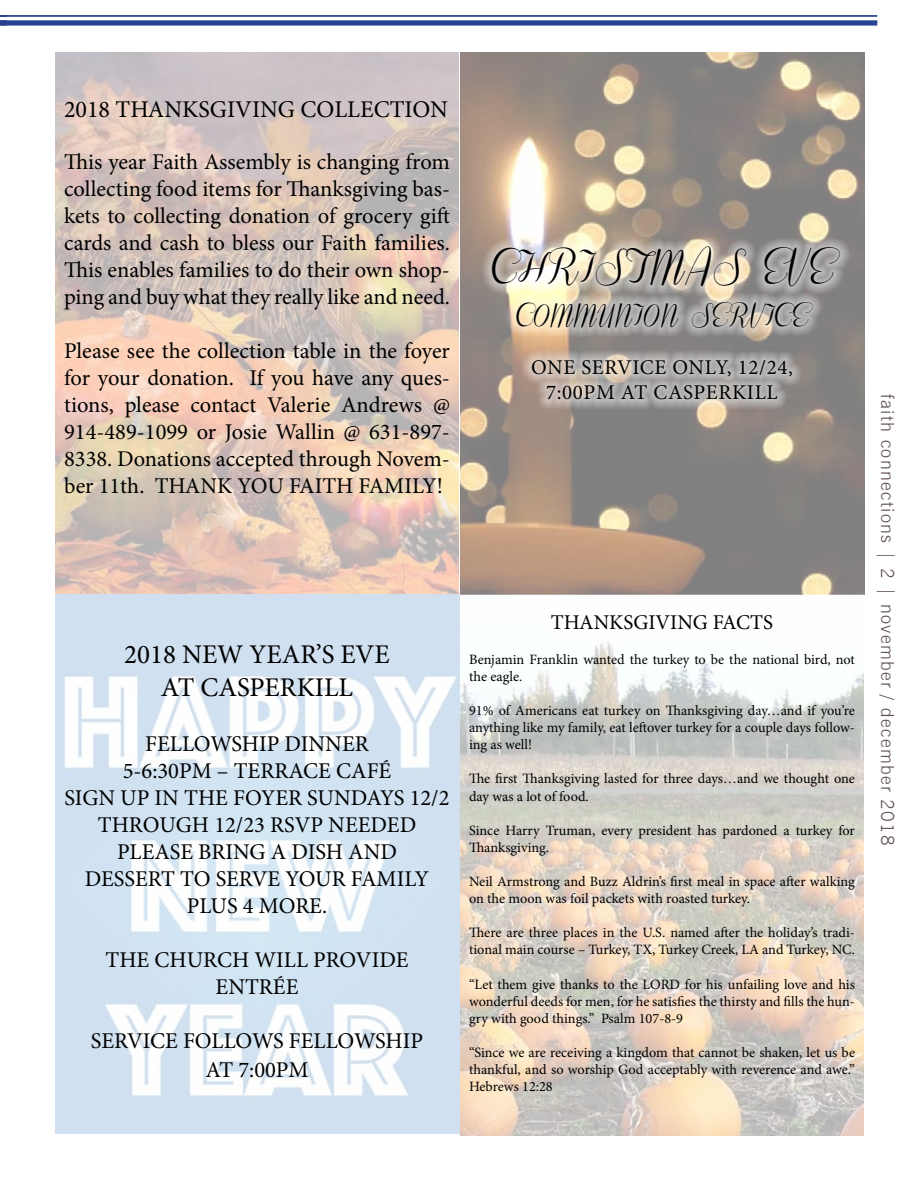
<style>
.page{position:relative;width:918px;height:1188px;background:#fff}
.page>*{position:absolute;margin:0;border:0;box-sizing:border-box;transform-origin:0 0}
.t1{font:36px "Coneria Script Demo";letter-spacing:.03em;color:#000}
.t2{font:27px/32.4px "Minion Pro";color:#000;text-align:center}
.t3{font:24px "Minion Pro";color:#000}
.t4{font:24px "Coneria Script Demo";letter-spacing:.03em;color:#000}
.t5{font:22.5px/27px "Minion Pro";color:#000;text-align:center}
.t6{font:21px/25.2px "Minion Pro";letter-spacing:.02em;color:#000;text-align:center}
.t7{font:21px "Minion Pro";color:#000}
.t8{font:300 18px "News Gothic BT";letter-spacing:.075em;color:#5e4d4f}
.t9{font:14.25px/17.1px "Minion Pro";color:#000}
</style>
<div class="page">
<div style="left:0;top:20px;width:877px;height:6px;background:#25408f"></div>
<hr style="left:0;top:15px;width:877px;height:2px;background:#25408f">
<img style="left:55px;top:53px;width:809px;height:1082px">
<svg style="left:482px;top:237px;width:369px;height:173px;background:#b5aea6"></svg>
<h3 class="t3" style="left:64px;top:93px;width:385px">2018 THANKSGIVING COLLECTION</h3>
<p class="t5" style="left:64px;top:149px;width:387px;text-align:justify">This year Faith Assembly is changing from collecting food items for Thanksgiving bas&shy;kets to collecting donation of grocery gift cards and cash to bless our Faith families.<br>This enables families to do their own shop&shy;ping and buy what they really like and need.</p>
<p class="t5" style="left:64px;top:338px;width:387px;text-align:justify">Please see the collection table in the foyer for your donation. If you have any ques&shy;tions, please contact Valerie Andrews @ 914-489-1099 or Josie Wallin @ 631-897- 8338. Donations accepted through Novem&shy;ber 11th. THANK YOU FAITH FAMILY!</p>
<h1 class="t1" style="left:491px;top:247px;width:343px">CHRISTMAS EVE</h1>
<h3 class="t4" style="left:516px;top:301px;width:293px">COMMUNION SERVICE</h3>
<h3 class="t6" style="left:531px;top:355px;width:263px">ONE SERVICE ONLY, 12/24,<br>7:00PM AT CASPERKILL</h3>
<h2 class="t2" style="left:124px;top:639px;width:267px">2018 NEW YEAR’S EVE<br>AT CASPERKILL</h2>
<h3 class="t5" style="left:65px;top:731px;width:386px">FELLOWSHIP DINNER<br>5-6:30PM – TERRACE CAFÉ<br>SIGN UP IN THE FOYER SUNDAYS 12/2<br>THROUGH 12/23 RSVP NEEDED<br>PLEASE BRING A DISH AND<br>DESSERT TO SERVE YOUR FAMILY<br>PLUS 4 MORE.</h3>
<h3 class="t5" style="left:106px;top:947px;width:305px">THE CHURCH WILL PROVIDE<br>ENTRÉE</h3>
<h3 class="t5" style="left:91px;top:1027px;width:334px;line-height:28.8px">SERVICE FOLLOWS FELLOWSHIP<br>AT 7:00PM</h3>
<h3 class="t7" style="left:551px;top:608px;width:224px">THANKSGIVING FACTS</h3>
<p class="t9" style="left:469px;top:651px;width:387px">Benjamin Franklin wanted the turkey to be the national bird, not the eagle.</p>
<p class="t9" style="left:469px;top:702px;width:387px;text-align:justify">91% of Americans eat turkey on Thanksgiving day…and if you’re anything like my family, eat leftover turkey for a couple days follow&shy;ing as well!</p>
<p class="t9" style="left:469px;top:770px;width:387px">The first Thanksgiving lasted for three days…and we thought one day was a lot of food.</p>
<p class="t9" style="left:469px;top:822px;width:387px">Since Harry Truman, every president has pardoned a turkey for<br>Thanksgiving.</p>
<p class="t9" style="left:469px;top:873px;width:387px">Neil Armstrong and Buzz Aldrin’s first meal in space after walking on the moon was foil packets with roasted turkey.</p>
<p class="t9" style="left:469px;top:924px;width:387px">There are three places in the U.S. named after the holiday’s tradi&shy;tional main course – Turkey, TX, Turkey Creek, LA and Turkey, NC.</p>
<p class="t9" style="left:469px;top:976px;width:387px;text-align:justify">“Let them give thanks to the LORD for his unfailing love and his wonderful deeds for men, for he satisfies the thirsty and fills the hun&shy;gry with good things.” Psalm 107-8-9</p>
<p class="t9" style="left:469px;top:1044px;width:387px;text-align:justify">“Since we are receiving a kingdom that cannot be shaken, let us be thankful, and so worship God acceptably with reverence and awe.” Hebrews 12:28</p>
<p class="t8" style="left:899px;top:394px;width:454px;rotate:90deg">faith connections | 2 | november / december 2018</p>
</div>
